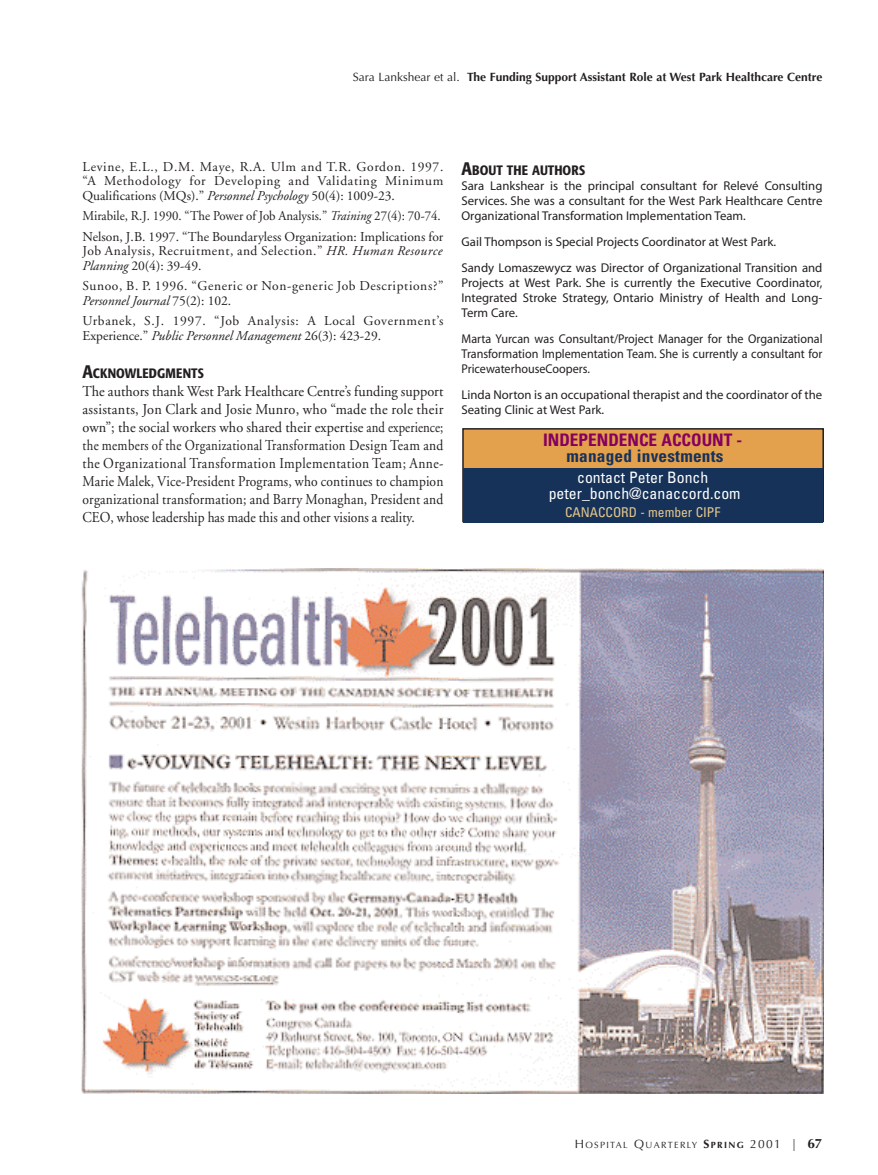
<style>
.page{position:relative;width:878px;height:1175px;background:#fff}
.page>*{position:absolute;margin:0;border:0;box-sizing:border-box;transform-origin:0 0}
.t1{font:700 condensed 17.25px "Univers";color:#86005e}
.t2{font:700 condensed 17.25px "Univers";letter-spacing:.015em;color:#16325c}
.t3{font:condensed 15.75px/16.5px "Univers";color:#fff;text-align:center}
.t4{font:15px/18px "Adobe Garamond";color:#231f20;text-align:justify;scale:.95 1}
.t5{font:13.5px/14.2px "Adobe Garamond";letter-spacing:.015em;color:#231f20;text-align:justify}
.t6{font:13.5px/20.7px "Adobe Garamond";letter-spacing:.015em;color:#231f20;scale:.95 1}
.t7{font:13.5px/14.2px "Adobe Garamond";letter-spacing:.05em;color:#231f20}
.t8{font:13.5px/14.2px "Adobe Garamond";letter-spacing:.045em;color:#231f20}
.t9{font:13.5px/14.2px "Adobe Garamond";letter-spacing:.04em;color:#231f20}
.t10{font:500 condensed 13.5px "Formata";letter-spacing:.01em;color:#231f20}
.t11{font:condensed 13.5px "Univers";color:#e5c78d}
.t12{font:12.75px/15px "Myriad MM 400 600";color:#231f20;text-align:justify}
.t13{font:12.75px/15px "Myriad MM 400 600";color:#231f20;text-align:justify;scale:.95 1}
.t14{font:700 12px "Optima";color:#231f20}
.t15{font:9px "Optima";letter-spacing:.15em;color:#231f20}
.s1{font-weight:400}
.s2{font-style:italic}
.s3{font-size:18px}
.s4{font-size:12px}
.s5{font-weight:700;font-size:12px}
.s6{font-weight:700}
.s7{font-weight:700;font-size:13.5px}
</style>
<div class="page">
<img style="left:81px;top:568px;width:743px;height:526px">
<div style="left:463px;top:429px;width:360px;height:92px;background:#e3a14e"></div>
<div style="left:462px;top:428px;width:362px;height:94px;border:2px solid #231f20"></div>
<div style="left:463px;top:468px;width:359px;height:54px;background:#163258"></div>
<p class="t14" style="left:353px;top:72px;width:471px"><span class="s1">Sara Lankshear et al.</span> The Funding Support Assistant Role at West Park Healthcare Centre</p>
<p class="t5" style="left:82px;top:161px;width:362px">Levine, E.L., D.M. Maye, R.A. Ulm and T.R. Gordon. 1997. “A Methodology for Developing and Validating Minimum Qualifications (MQs).” <span class="s2">Personnel Psychology</span> 50(4): 1009-23.</p>
<p class="t6" style="left:82px;top:207px;width:381px">Mirabile, R.J. 1990. “The Power of Job Analysis.” <span class="s2">Training</span> 27(4): 70-74.<br>Nelson, J.B. 1997. “The Boundaryless Organization: Implications for</p>
<p class="t9" style="left:82px;top:245px;width:361px">Job Analysis, Recruitment, and Selection.” <span class="s2">HR. Human Resource<br>Planning</span> 20(4): 39-49.</p>
<p class="t8" style="left:82px;top:280px;width:362px">Sunoo, B. P. 1996. “Generic or Non-generic Job Descriptions?”<br><span class="s2">Personnel Journal</span> 75(2): 102.</p>
<p class="t7" style="left:82px;top:315px;width:362px">Urbanek, S.J. 1997. “Job Analysis: A Local Government’s<br>Experience.” <span class="s2">Public Personnel Management</span> 26(3): 423-29.</p>
<p class="t10" style="left:82px;top:368px;width:123px"><span class="s3">A</span>CKNOWLEDGMENTS</p>
<p class="t4" style="left:82px;top:384px;width:381px">The authors thank West Park Healthcare Centre’s funding support assistants, Jon Clark and Josie Munro, who “made the role their own”; the social workers who shared their expertise and experience; the members of the Organizational Transformation Design Team and the Organizational Transformation Implementation Team; Anne-Marie Malek, Vice-President Programs, who continues to champion organizational transformation; and Barry Monaghan, President and CEO, whose leadership has made this and other visions a reality.</p>
<p class="t10" style="left:461px;top:165px;width:125px"><span class="s3">A</span>BOUT THE AUTHORS</p>
<p class="t12" style="left:461px;top:179px;width:362px">Sara Lankshear is the principal consultant for Relevé Consulting Services. She was a consultant for the West Park Healthcare Centre Organizational Transformation Implementation Team.</p>
<p class="t12" style="left:461px;top:230px;width:362px;line-height:25.8px">Gail Thompson is Special Projects Coordinator at West Park.<br>Sandy Lomaszewycz was Director of Organizational Transition and</p>
<p class="t12" style="left:461px;top:276px;width:362px">Projects at West Park. She is currently the Executive Coordinator, Integrated Stroke Strategy, Ontario Ministry of Health and Long-Term Care.</p>
<p class="t13" style="left:461px;top:332px;width:381px">Marta Yurcan was Consultant/Project Manager for the Organizational Transformation Implementation Team. She is currently a consultant for PricewaterhouseCoopers.</p>
<p class="t12" style="left:461px;top:388px;width:362px">Linda Norton is an occupational therapist and the coordinator of the<br>Seating Clinic at West Park.</p>
<h1 class="t1" style="left:543px;top:433px;width:201px">INDEPENDENCE ACCOUNT -</h1>
<h1 class="t2" style="left:566px;top:449px;width:158px">managed investments</h1>
<p class="t3" style="left:548px;top:470px;width:193px">contact Peter Bonch peter_bonch@canaccord.com</p>
<p class="t11" style="left:565px;top:507px;width:157px">CANACCORD - member CIPF</p>
<p class="t15" style="left:574px;top:1141px;width:249px"><span class="s4">H</span>OSPITAL <span class="s4">Q</span>UARTERLY <span class="s5">S</span><span class="s6">PRING</span> <span class="s4">2001 |</span> <span class="s7">67</span></p>
</div>
